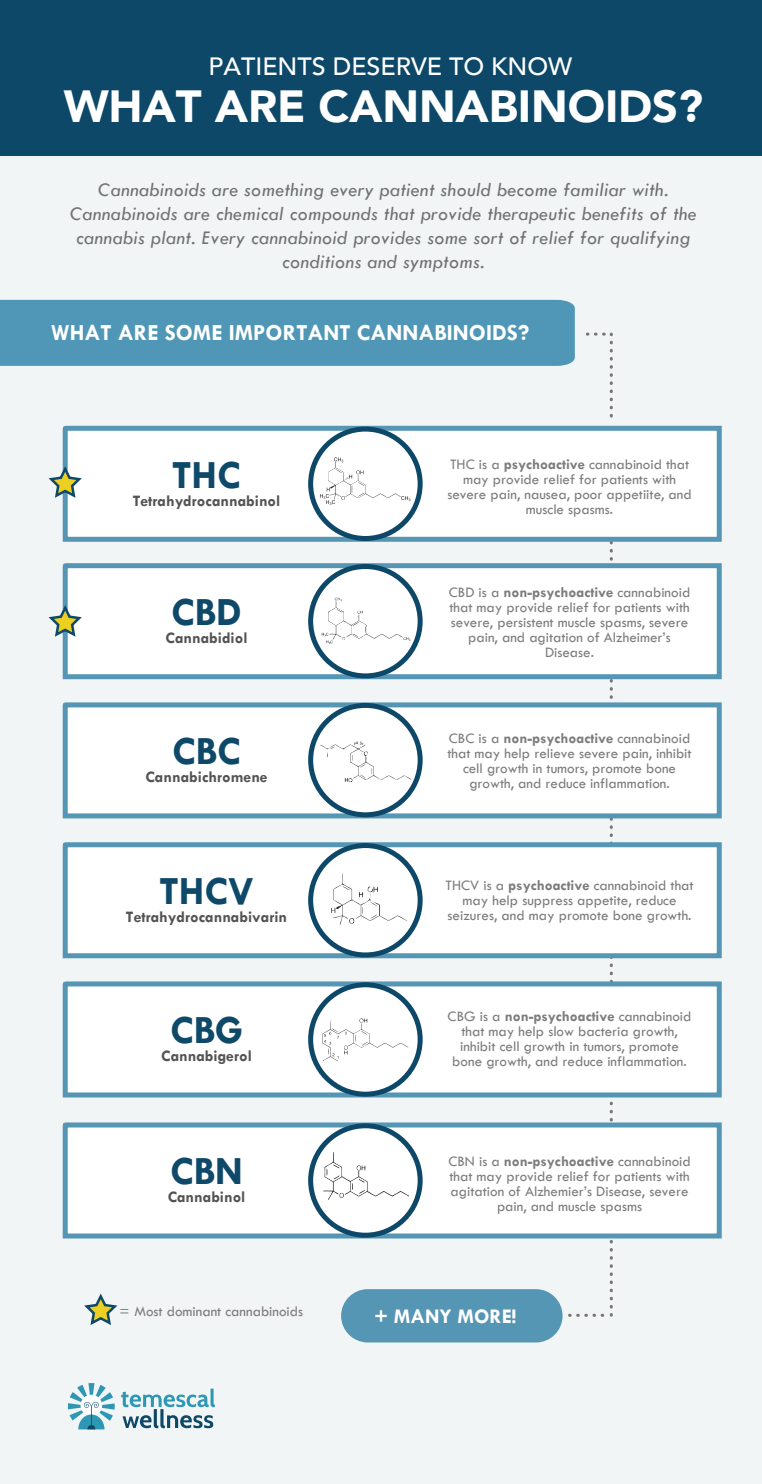
<style>
.page{position:relative;width:762px;height:1484px;background:#fff}
.page>*{position:absolute;margin:0;border:0;box-sizing:border-box;transform-origin:0 0}
.t1{font:900 45px "Avenir";letter-spacing:-.005em;color:#fff}
.t2{font:700 40.5px "Tw Cen";color:#0e4969}
.t3{font:500 25px "Avenir";color:#fff}
.t4{font:700 23.25px "Tw Cen";color:#fff}
.t5{font:700 21px "Tw Cen";color:#fff}
.t6{font:italic 20px/24px "Tw Cen";letter-spacing:.015em;color:#717171;text-align:center}
.t7{font:700 16.25px "Tw Cen";color:#535353}
.t8{font:15px/15px "Tw Cen";color:#7e7b7b;text-align:center}
.s1{font-weight:700}
</style>
<div class="page">
<div style="left:0;top:154px;width:761px;height:1329px;background:#f1f5f6"></div>
<div style="left:0;top:0;width:761px;height:156px;background:#0d4869"></div>
<div style="left:0;top:300px;width:574px;height:66px;background:#5097b7"></div>
<svg style="left:121px;top:1388px;width:94px;height:40px"></svg>
<svg style="left:68px;top:1383px;width:47px;height:46px"></svg>
<svg style="left:62px;top:425px;width:660px;height:119px"></svg>
<svg style="left:62px;top:560px;width:660px;height:122px"></svg>
<svg style="left:62px;top:702px;width:660px;height:119px"></svg>
<svg style="left:62px;top:842px;width:660px;height:117px"></svg>
<svg style="left:62px;top:980px;width:660px;height:118px"></svg>
<svg style="left:62px;top:1119px;width:660px;height:122px"></svg>
<div style="left:341px;top:1289px;width:221px;height:53px;background:#5696b5;border-radius:27px"></div>
<svg style="left:84px;top:1293px;width:34px;height:32px"></svg>
<svg style="left:48px;top:605px;width:36px;height:34px"></svg>
<svg style="left:48px;top:466px;width:36px;height:34px"></svg>
<svg style="left:587px;top:333px;width:25px;height:85px"></svg>
<svg style="left:569px;top:542px;width:43px;height:775px"></svg>
<div style="left:310px;top:429px;width:110px;height:109px;background:#fff;border-radius:50%"></div>
<div style="left:308px;top:427px;width:114px;height:114px;border:5px solid #0d4869;border-radius:50%"></div>
<div style="left:310px;top:566px;width:110px;height:110px;background:#fff;border-radius:50%"></div>
<div style="left:308px;top:564px;width:114px;height:114px;border:5px solid #0d4869;border-radius:50%"></div>
<div style="left:310px;top:705px;width:110px;height:110px;background:#fff;border-radius:50%"></div>
<div style="left:308px;top:703px;width:114px;height:114px;border:5px solid #0d4869;border-radius:50%"></div>
<div style="left:310px;top:845px;width:110px;height:110px;background:#fff;border-radius:50%"></div>
<div style="left:308px;top:843px;width:114px;height:114px;border:5px solid #0d4869;border-radius:50%"></div>
<div style="left:310px;top:985px;width:110px;height:109px;background:#fff;border-radius:50%"></div>
<div style="left:308px;top:982px;width:114px;height:115px;border:5px solid #0d4869;border-radius:50%"></div>
<div style="left:310px;top:1126px;width:110px;height:109px;background:#fff;border-radius:50%"></div>
<div style="left:308px;top:1123px;width:114px;height:115px;border:5px solid #0d4869;border-radius:50%"></div>
<svg style="left:321px;top:597px;width:89px;height:47px"></svg>
<svg style="left:320px;top:457px;width:90px;height:48px"></svg>
<svg style="left:320px;top:741px;width:91px;height:41px"></svg>
<svg style="left:331px;top:873px;width:76px;height:52px"></svg>
<svg style="left:322px;top:1018px;width:86px;height:43px"></svg>
<svg style="left:323px;top:1152px;width:86px;height:48px"></svg>
<h3 class="t3" style="left:208px;top:45px;width:365px">PATIENTS DESERVE TO KNOW</h3>
<h1 class="t1" style="left:64px;top:68px;width:640px">WHAT ARE CANNABINOIDS?</h1>
<p class="t6" style="left:70px;top:178px;width:628px">Cannabinoids are something every patient should become familiar with.<br>Cannabinoids are chemical compounds that provide therapeutic benefits of the cannabis plant. Every cannabinoid provides some sort of relief for qualifying conditions and symptoms.</p>
<h3 class="t4" style="left:51px;top:319px;width:479px">WHAT ARE SOME IMPORTANT CANNABINOIDS?</h3>
<h2 class="t2" style="left:172px;top:450px;width:70px">THC</h2>
<p class="t7" style="left:133px;top:491px;width:149px">Tetrahydrocannabinol</p>
<h2 class="t2" style="left:171px;top:588px;width:72px">CBD</h2>
<p class="t7" style="left:165px;top:628px;width:83px">Cannabidiol</p>
<h2 class="t2" style="left:172px;top:727px;width:70px">CBC</h2>
<p class="t7" style="left:145px;top:767px;width:124px">Cannabichromene</p>
<h2 class="t2" style="left:159px;top:867px;width:96px">THCV</h2>
<p class="t7" style="left:126px;top:907px;width:163px">Tetrahydrocannabivarin</p>
<h2 class="t2" style="left:170px;top:1006px;width:74px">CBG</h2>
<p class="t7" style="left:161px;top:1046px;width:92px">Cannabigerol</p>
<h2 class="t2" style="left:170px;top:1147px;width:74px">CBN</h2>
<p class="t7" style="left:168px;top:1187px;width:79px">Cannabinol</p>
<p class="t8" style="left:447px;top:456px;width:246px">THC is a <span class="s1">psychoactive</span> cannabinoid that may provide relief for patients with severe pain, nausea, poor appetiite, and muscle spasms.</p>
<p class="t8" style="left:448px;top:585px;width:243px">CBD is a <span class="s1">non-psychoactive</span> cannabinoid that may provide relief for patients with severe, persistent muscle spasms, severe pain, and agitation of Alzheimer’s Disease.</p>
<p class="t8" style="left:447px;top:731px;width:245px">CBC is a <span class="s1">non-psychoactive</span> cannabinoid that may help relieve severe pain, inhibit cell growth in tumors, promote bone growth, and reduce inflammation.</p>
<p class="t8" style="left:445px;top:877px;width:249px">THCV is a <span class="s1">psychoactive</span> cannabinoid that may help suppress appetite, reduce seizures, and may promote bone growth.</p>
<p class="t8" style="left:447px;top:1009px;width:245px">CBG is a <span class="s1">non-psychoactive</span> cannabinoid that may help slow bacteria growth, inhibit cell growth in tumors, promote bone growth, and reduce inflammation.</p>
<p class="t8" style="left:448px;top:1153px;width:244px">CBN is a <span class="s1">non-psychoactive</span> cannabinoid that may provide relief for patients with agitation of Alzhemier’s Disease, severe pain, and muscle spasms</p>
<p class="t8" style="left:119px;top:1304px;width:185px">= Most dominant cannabinoids</p>
<h3 class="t5" style="left:374px;top:1304px;width:143px">+ MANY MORE!</h3>
</div>
